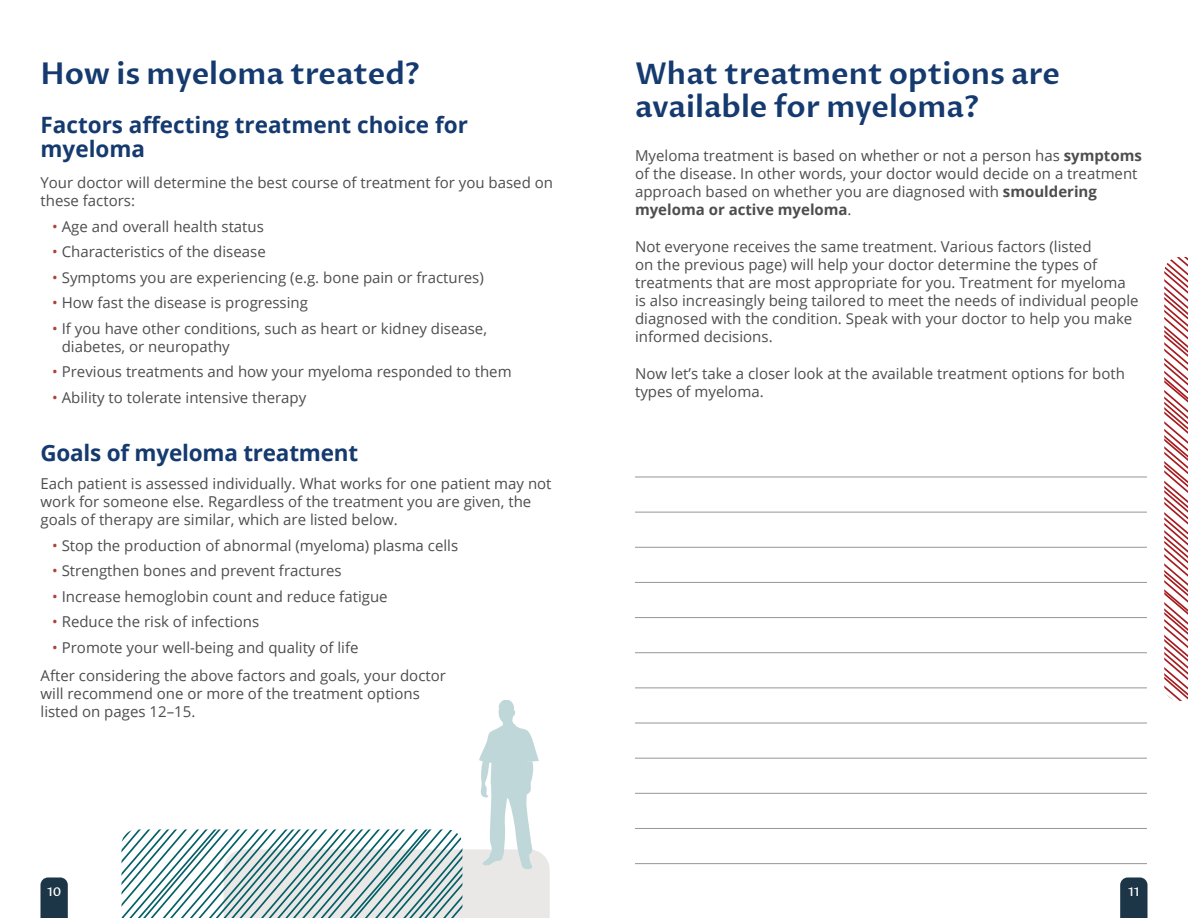
<style>
.page{position:relative;width:1188px;height:918px;background:#fff}
.page>*{position:absolute;margin:0;border:0;box-sizing:border-box;transform-origin:0 0}
.t1{font:600 30px/33px "Proza Libre";color:#153a6f}
.t2{font:700 22.5px/23.9px "Open Sans";color:#153a6f}
.t3{font:15px/18px "Open Sans";color:#4d4d4f}
.t4{font:500 12px "Proza Libre";color:#fff}
.s1{font-weight:700}
.s2{color:#af4233}
</style>
<div class="page">
<svg style="left:40px;top:878px;width:28px;height:40px"></svg>
<svg style="left:1120px;top:878px;width:27px;height:40px"></svg>
<svg style="left:1164px;top:257px;width:24px;height:444px"></svg>
<svg style="left:122px;top:700px;width:428px;height:218px"></svg>
<hr style="left:635px;top:758px;width:512px;height:1px;background:#949698">
<hr style="left:635px;top:652px;width:512px;height:1px;background:#949698">
<hr style="left:635px;top:828px;width:512px;height:1px;background:#949698">
<hr style="left:635px;top:688px;width:512px;height:1px;background:#949698">
<hr style="left:635px;top:617px;width:512px;height:1px;background:#949698">
<hr style="left:635px;top:793px;width:512px;height:1px;background:#949698">
<hr style="left:635px;top:863px;width:512px;height:1px;background:#949698">
<hr style="left:635px;top:582px;width:512px;height:1px;background:#949698">
<hr style="left:635px;top:512px;width:512px;height:1px;background:#949698">
<hr style="left:635px;top:547px;width:512px;height:1px;background:#949698">
<hr style="left:635px;top:477px;width:512px;height:1px;background:#949698">
<hr style="left:635px;top:723px;width:512px;height:1px;background:#949698">
<h1 class="t1" style="left:40px;top:57px;width:381px">How is myeloma treated?</h1>
<h1 class="t1" style="left:635px;top:57px;width:426px">What treatment options are available for myeloma?</h1>
<p class="t3" style="left:635px;top:146px;width:508px">Myeloma treatment is based on whether or not a person has <span class="s1">symptoms </span>of the disease. In other words, your doctor would decide on a treatment approach based on whether you are diagnosed with <span class="s1">smouldering myeloma or active myeloma</span>.</p>
<p class="t3" style="left:635px;top:237px;width:505px">Not everyone receives the same treatment. Various factors (listed<br>on the previous page) will help your doctor determine the types of treatments that are most appropriate for you. Treatment for myeloma is also increasingly being tailored to meet the needs of individual people diagnosed with the condition. Speak with your doctor to help you make informed decisions.</p>
<p class="t3" style="left:635px;top:364px;width:492px">Now let’s take a closer look at the available treatment options for both types of myeloma.</p>
<h2 class="t2" style="left:40px;top:112px;width:429px">Factors affecting treatment choice for myeloma</h2>
<p class="t3" style="left:40px;top:174px;width:514px">Your doctor will determine the best course of treatment for you based on these factors:</p>
<p class="t3" style="left:52px;top:217px;width:213px"><span class="s2">•</span> Age and overall health status</p>
<p class="t3" style="left:52px;top:243px;width:215px"><span class="s2">•</span> Characteristics of the disease</p>
<p class="t3" style="left:52px;top:268px;width:433px"><span class="s2">•</span> Symptoms you are experiencing (e.g. bone pain or fractures)</p>
<p class="t3" style="left:52px;top:294px;width:257px"><span class="s2">•</span> How fast the disease is progressing</p>
<p class="t3" style="left:62px;top:319px;width:427px;text-indent:-10px"><span class="s2">•</span> If you have other conditions, such as heart or kidney disease, diabetes, or neuropathy</p>
<p class="t3" style="left:52px;top:363px;width:461px"><span class="s2">•</span> Previous treatments and how your myeloma responded to them</p>
<p class="t3" style="left:52px;top:388px;width:256px"><span class="s2">•</span> Ability to tolerate intensive therapy</p>
<h2 class="t2" style="left:40px;top:440px;width:319px">Goals of myeloma treatment</h2>
<p class="t3" style="left:40px;top:474px;width:513px">Each patient is assessed individually. What works for one patient may not work for someone else. Regardless of the treatment you are given, the goals of therapy are similar, which are listed below.</p>
<p class="t3" style="left:52px;top:536px;width:408px"><span class="s2">•</span> Stop the production of abnormal (myeloma) plasma cells</p>
<p class="t3" style="left:52px;top:561px;width:291px"><span class="s2">•</span> Strengthen bones and prevent fractures</p>
<p class="t3" style="left:52px;top:587px;width:337px"><span class="s2">•</span> Increase hemoglobin count and reduce fatigue</p>
<p class="t3" style="left:52px;top:612px;width:208px"><span class="s2">•</span> Reduce the risk of infections</p>
<p class="t3" style="left:41px;top:633px;width:407px;line-height:28.2px;text-indent:12px"><span class="s2">•</span> Promote your well-being and quality of life<br>After considering the above factors and goals, your doctor</p>
<p class="t3" style="left:41px;top:684px;width:381px">will recommend one or more of the treatment options listed on pages 12–15.</p>
<p class="t4" style="left:47px;top:885px;width:16px">10</p>
<p class="t4" style="left:1128px;top:885px;width:13px">11</p>
</div>
